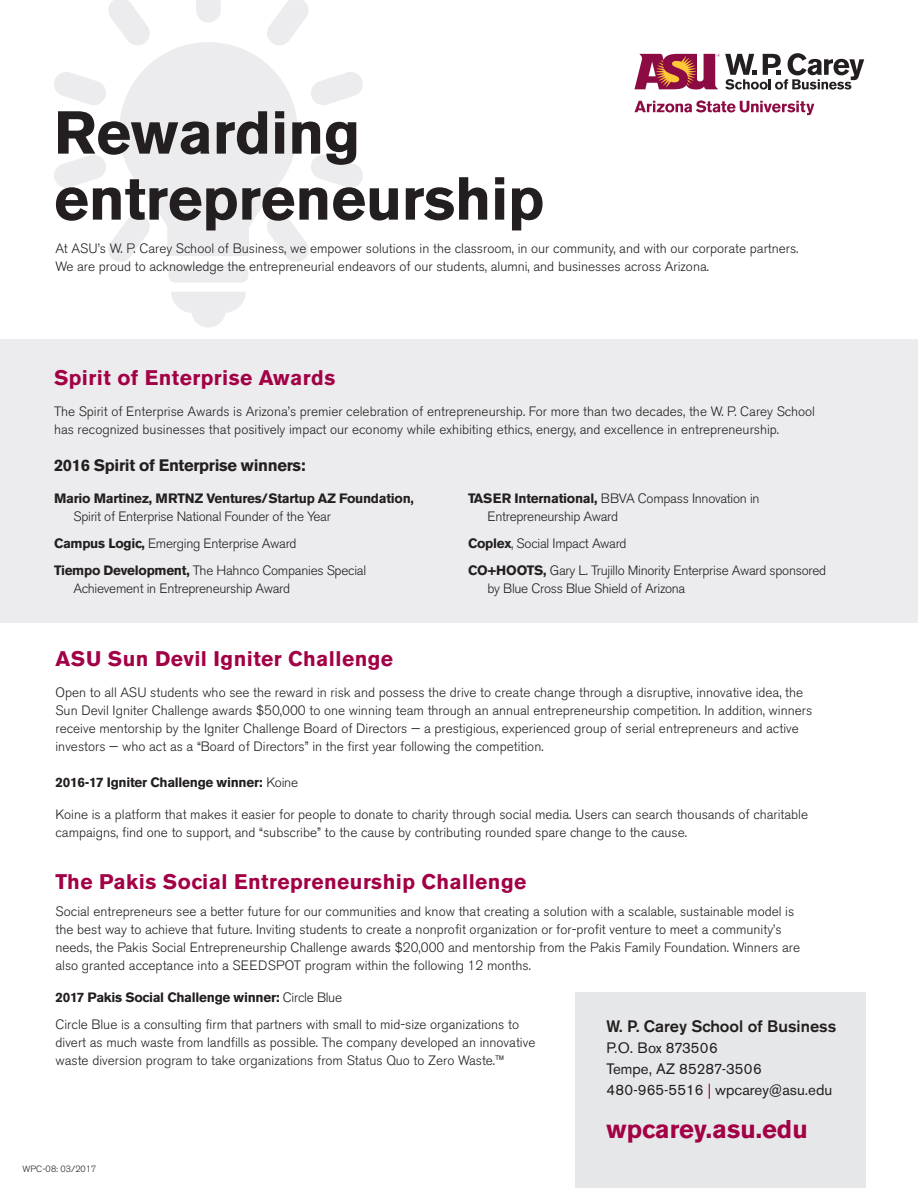
<style>
.page{position:relative;width:918px;height:1188px;background:#fff}
.page>*{position:absolute;margin:0;border:0;box-sizing:border-box;transform-origin:0 0}
.HEADLINE{font:700 60px "Akzidenz Grotesk BE";letter-spacing:-.005em;color:#231f20}
.t1{font:700 25.5px "Akzidenz Grotesk BE";color:#a30146}
.SUBHEAD{font:700 21px "Akzidenz Grotesk BE";letter-spacing:.02em;color:#a30146}
._9_pt_Body{font:700 16.5px "Akzidenz Grotesk BE";letter-spacing:-.02em;color:#231f20}
.t2{font:500 16.5px "Akzidenz Grotesk BE";color:#231f20}
.t3{font:15px "Akzidenz Grotesk BE";color:#231f20}
.SUBHEAD-2{font:300 13.5px/18px "Akzidenz Grotesk BE";color:#231f20}
._9_pt_Body-2{font:300 13.5px/18px "Akzidenz Grotesk BE";letter-spacing:-.02em;color:#231f20}
._9_pt_Body-3{font:300 13.5px/18px "Akzidenz Grotesk BE";color:#231f20}
._9_pt_Body-4{font:700 13.5px/18px "Akzidenz Grotesk BE";letter-spacing:-.02em;color:#231f20}
.SUBHEAD-3{font:700 13.5px "Akzidenz Grotesk BE";letter-spacing:-.02em;color:#231f20}
.t4{font:300 9px "Akzidenz Grotesk BE";color:#231f20}
.s1{font-weight:300}
.s2{font-weight:700}
.s3{color:#a30146}
</style>
<div class="page">
<svg style="left:171px;top:292px;width:75px;height:35px"></svg>
<svg style="left:54px;top:0;width:309px;height:262px"></svg>
<div style="left:168px;top:265px;width:80px;height:18px;background:#ececee;border-radius:8px"></div>
<div style="left:0;top:339px;width:918px;height:283px;background:#ececee"></div>
<svg style="left:634px;top:100px;width:180px;height:15px"></svg>
<svg style="left:634px;top:53px;width:230px;height:37px"></svg>
<div style="left:575px;top:993px;width:291px;height:195px;background:#e6e7e9"></div>
<p class="HEADLINE" style="left:54px;top:98px;width:308px">Rewarding</p>
<p class="HEADLINE" style="left:54px;top:164px;width:492px">entrepreneurship</p>
<p class="_9_pt_Body-3" style="left:56px;top:240px;width:745px">At ASU’s W. P. Carey School of Business, we empower solutions in the classroom, in our community, and with our corporate partners.<br>We are proud to acknowledge the entrepreneurial endeavors of our students, alumni, and businesses across Arizona.</p>
<p class="SUBHEAD" style="left:54px;top:365px;width:283px">Spirit of Enterprise Awards</p>
<p class="SUBHEAD-2" style="left:54px;top:403px;width:763px">The Spirit of Enterprise Awards is Arizona’s premier celebration of entrepreneurship. For more than two decades, the W. P. Carey School has recognized businesses that positively impact our economy while exhibiting ethics, energy, and excellence in entrepreneurship.</p>
<p class="_9_pt_Body" style="left:54px;top:456px;width:253px">2016 Spirit of Enterprise winners:</p>
<p class="_9_pt_Body-4" style="left:74px;top:489px;width:342px;text-indent:-20px">Mario Martinez, MRTNZ Ventures/Startup AZ Foundation,<br><span class="s1">Spirit of Enterprise National Founder of the Year</span></p>
<p class="_9_pt_Body-2" style="left:54px;top:535px;width:244px"><span class="s2">Campus Logic,</span> Emerging Enterprise Award</p>
<p class="_9_pt_Body-2" style="left:73px;top:562px;width:294px;text-indent:-19px"><span class="s2">Tiempo Development,</span> The Hahnco Companies Special<br>Achievement in Entrepreneurship Award</p>
<p class="_9_pt_Body-2" style="left:487px;top:490px;width:274px;text-indent:-19px"><span class="s2">TASER International,</span> BBVA Compass Innovation in<br>Entrepreneurship Award</p>
<p class="_9_pt_Body-2" style="left:468px;top:535px;width:160px"><span class="s2">Coplex</span>, Social Impact Award</p>
<p class="_9_pt_Body-2" style="left:487px;top:562px;width:340px;text-indent:-19px"><span class="s2">CO+HOOTS,</span> Gary L. Trujillo Minority Enterprise Award sponsored by Blue Cross Blue Shield of Arizona</p>
<p class="SUBHEAD" style="left:56px;top:646px;width:339px">ASU Sun Devil Igniter Challenge</p>
<p class="SUBHEAD-2" style="left:56px;top:684px;width:758px">Open to all ASU students who see the reward in risk and possess the drive to create change through a disruptive, innovative idea, the Sun Devil Igniter Challenge awards $50,000 to one winning team through an annual entrepreneurship competition. In addition, winners receive mentorship by the Igniter Challenge Board of Directors — a prestigious, experienced group of serial entrepreneurs and active investors — who act as a “Board of Directors” in the first year following the competition.</p>
<p class="SUBHEAD-3" style="left:56px;top:775px;width:244px">2016-17 Igniter Challenge winner: <span class="s1">Koine</span></p>
<p class="SUBHEAD-2" style="left:56px;top:805px;width:754px">Koine is a platform that makes it easier for people to donate to charity through social media. Users can search thousands of charitable campaigns, find one to support, and “subscribe” to the cause by contributing rounded spare change to the cause.</p>
<p class="SUBHEAD" style="left:56px;top:870px;width:472px">The Pakis Social Entrepreneurship Challenge</p>
<p class="SUBHEAD-2" style="left:56px;top:903px;width:746px">Social entrepreneurs see a better future for our communities and know that creating a solution with a scalable, sustainable model is the best way to achieve that future. Inviting students to create a nonprofit organization or for-profit venture to meet a community’s needs, the Pakis Social Entrepreneurship Challenge awards $20,000 and mentorship from the Pakis Family Foundation. Winners are also granted acceptance into a SEEDSPOT program within the following 12 months.</p>
<p class="SUBHEAD-2" style="left:56px;top:984px;width:465px;line-height:27px"><span class="s2">2017 Pakis Social Challenge winner:</span> Circle Blue<br>Circle Blue is a consulting firm that partners with small to mid-size organizations to</p>
<p class="SUBHEAD-2" style="left:56px;top:1033px;width:481px">divert as much waste from landfills as possible. The company developed an innovative waste diversion program to take organizations from Status Quo to Zero Waste.™</p>
<p class="t2" style="left:606px;top:1016px;width:232px">W. P. Carey School of Business</p>
<p class="t3" style="left:606px;top:1039px;width:113px">P.O. Box 873506</p>
<p class="t3" style="left:606px;top:1060px;width:157px">Tempe, AZ 85287-3506</p>
<p class="t3" style="left:606px;top:1081px;width:227px">480-965-5516 <span class="s3">|</span> wpcarey@asu.edu</p>
<p class="t1" style="left:606px;top:1115px;width:203px">wpcarey.asu.edu</p>
<p class="t4" style="left:22px;top:1164px;width:75px">WPC-08: 03/2017</p>
</div>
